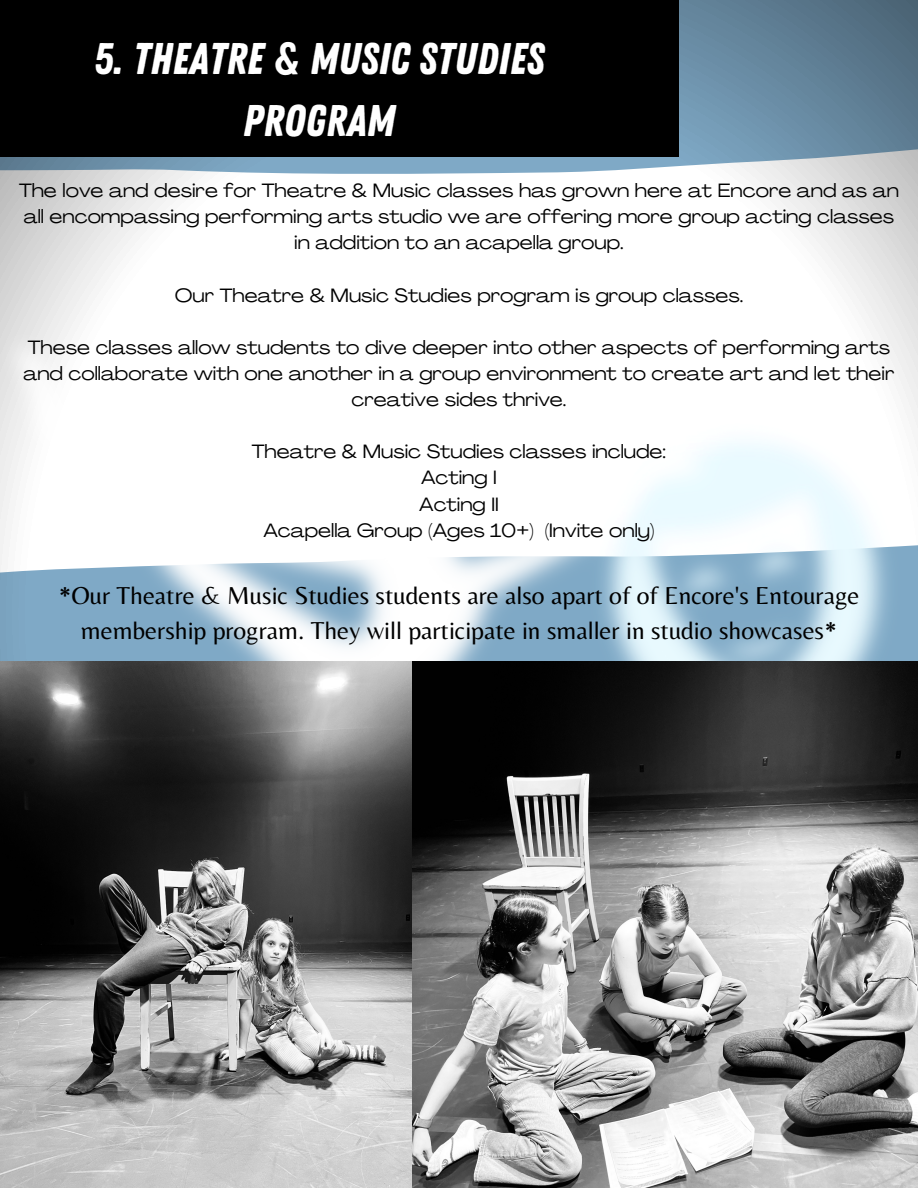
<style>
.page{position:relative;width:918px;height:1188px;background:#fff}
.page>*{position:absolute;margin:0;border:0;box-sizing:border-box;transform-origin:0 0}
.t1{font:44.25px/61.8px "Zing Rust Base";color:#fff;text-align:center}
.t2{font:25.5px/34.8px "Belleza";color:#000;text-align:center}
.t3{font:expanded 19.05px/26.1px "Agrandir";color:#000;text-align:center}
</style>
<div class="page">
<svg style="left:0;top:0;width:918px;height:182px;background:#7d97a9"></svg>
<div style="left:0;top:0;width:678px;height:156px;background:#000"></div>
<img style="left:0;top:661px;width:413px;height:527px">
<img style="left:413px;top:661px;width:505px;height:527px">
<p class="t1" style="left:94px;top:29px;width:452px">5. THEATRE &amp; MUSIC STUDIES<br>PROGRAM</p>
<p class="t3" style="left:19px;top:179px;width:881px">The love and desire for Theatre &amp; Music classes has grown here at Encore and as an all encompassing performing arts studio we are offering more group acting classes in addition to an acapella group.</p>
<p class="t3" style="left:175px;top:284px;width:570px">Our Theatre &amp; Music Studies program is group classes.</p>
<p class="t3" style="left:23px;top:336px;width:873px">These classes allow students to dive deeper into other aspects of performing arts and collaborate with one another in a group environment to create art and let their creative sides thrive.</p>
<p class="t3" style="left:252px;top:440px;width:416px">Theatre &amp; Music Studies classes include:</p>
<p class="t3" style="left:421px;top:467px;width:77px">Acting I</p>
<p class="t3" style="left:419px;top:493px;width:81px">Acting II</p>
<p class="t3" style="left:263px;top:519px;width:393px">Acapella Group (Ages 10+) (Invite only)</p>
<p class="t2" style="left:58px;top:578px;width:803px">*Our Theatre &amp; Music Studies students are also apart of of Encore's Entourage membership program. They will participate in smaller in studio showcases*</p>
</div>
